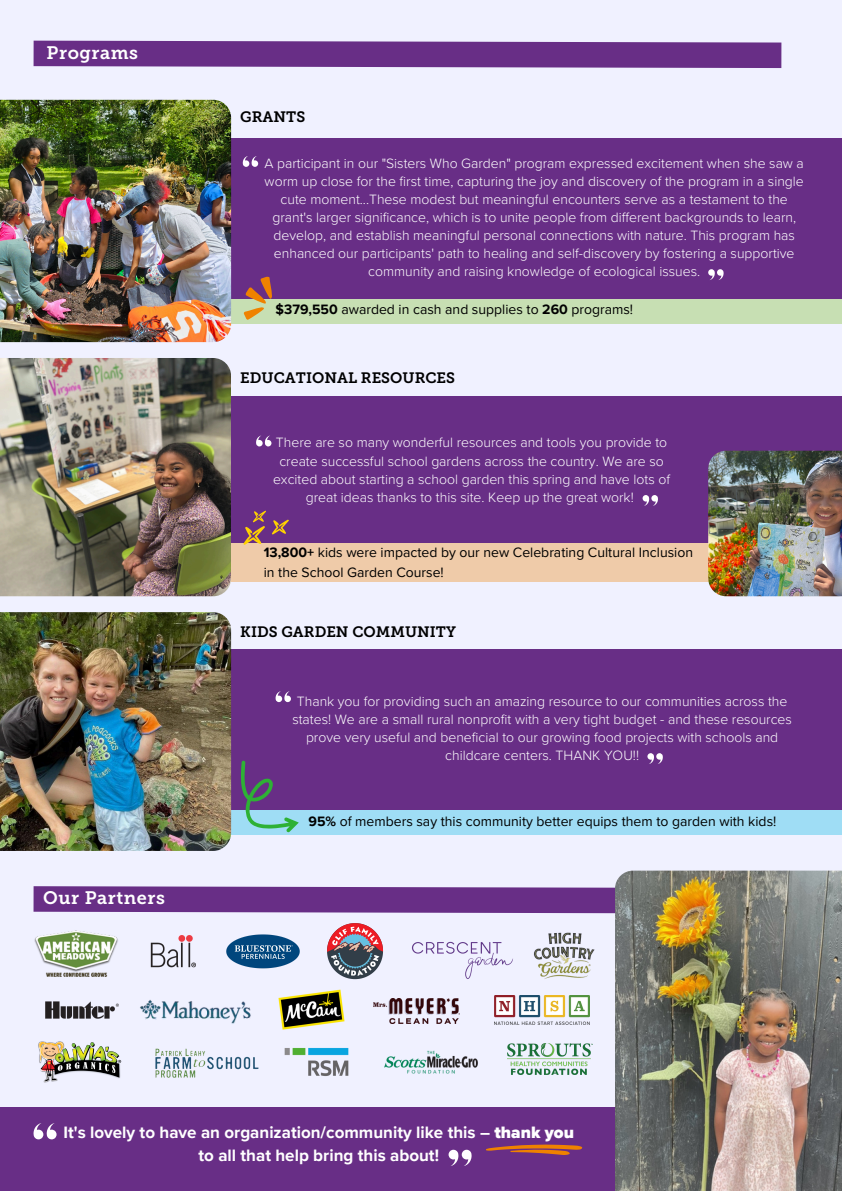
<style>
.page{position:relative;width:842px;height:1191px;background:#fff}
.page>*{position:absolute;margin:0;border:0;box-sizing:border-box;transform-origin:0 0}
.t1{font:18px "Museo Slab 700";letter-spacing:.03em;color:#fff}
.t2{font:700 17px/23.2px "Proxima Nova";color:#fff;text-align:center}
.t3{font:15px "Museo Slab 700";color:#000}
.t4{font:300 14px/18px "Proxima Nova";color:#fff;text-align:center}
.t5{font:14px/19.5px "Proxima Nova";color:#000}
.s1{font-weight:700}
.s2{font-weight:900}
</style>
<div class="page">
<div style="left:0;top:0;width:842px;height:1190px;background:#f0f1ff"></div>
<svg style="left:33px;top:886px;width:582px;height:28px;background:#743f90"></svg>
<div style="left:215px;top:289px;width:627px;height:34px;background:#c7dfb3"></div>
<div style="left:0;top:138px;width:842px;height:160px;background:#682e86"></div>
<img style="left:0;top:100px;width:231px;height:242px">
<div style="left:215px;top:527px;width:627px;height:54px;background:#efcba9"></div>
<div style="left:0;top:396px;width:842px;height:147px;background:#682e86"></div>
<img style="left:0;top:358px;width:231px;height:238px">
<div style="left:215px;top:800px;width:627px;height:34px;background:#9fddf5"></div>
<div style="left:1px;top:648px;width:841px;height:161px;background:#682e86"></div>
<svg style="left:33px;top:40px;width:749px;height:28px;background:#743f90"></svg>
<img style="left:0;top:612px;width:231px;height:238px">
<svg style="left:243px;top:276px;width:33px;height:44px"></svg>
<svg style="left:241px;top:760px;width:58px;height:72px"></svg>
<img style="left:708px;top:450px;width:134px;height:146px">
<svg style="left:243px;top:156px;width:15px;height:11px"></svg>
<svg style="left:708px;top:269px;width:16px;height:11px"></svg>
<svg style="left:256px;top:435px;width:15px;height:11px"></svg>
<svg style="left:643px;top:495px;width:15px;height:11px"></svg>
<svg style="left:276px;top:691px;width:15px;height:11px"></svg>
<svg style="left:647px;top:753px;width:16px;height:11px"></svg>
<div style="left:0;top:1106px;width:842px;height:84px;background:#682e86"></div>
<svg style="left:34px;top:1123px;width:23px;height:16px"></svg>
<svg style="left:449px;top:1149px;width:23px;height:16px"></svg>
<img style="left:615px;top:870px;width:227px;height:320px">
<svg style="left:486px;top:1144px;width:97px;height:10px"></svg>
<svg style="left:243px;top:510px;width:46px;height:35px"></svg>
<img style="left:45px;top:1001px;width:74px;height:18px">
<img style="left:150px;top:935px;width:46px;height:33px">
<img style="left:278px;top:989px;width:66px;height:40px">
<img style="left:226px;top:934px;width:74px;height:35px">
<img style="left:384px;top:1050px;width:94px;height:24px">
<img style="left:373px;top:998px;width:87px;height:25px">
<img style="left:34px;top:930px;width:84px;height:46px">
<img style="left:534px;top:932px;width:61px;height:47px">
<img style="left:507px;top:1043px;width:85px;height:31px">
<img style="left:412px;top:941px;width:101px;height:38px">
<img style="left:284px;top:1048px;width:65px;height:28px">
<img style="left:140px;top:1000px;width:111px;height:24px">
<img style="left:155px;top:1048px;width:104px;height:30px">
<img style="left:38px;top:1041px;width:84px;height:42px">
<img style="left:495px;top:995px;width:95px;height:29px">
<svg style="left:327px;top:923px;width:56px;height:56px"></svg>
<p class="t1" style="left:47px;top:42px;width:93px">Programs</p>
<p class="t1" style="left:43px;top:887px;width:123px">Our Partners</p>
<p class="t3" style="left:240px;top:108px;width:66px">GRANTS</p>
<p class="t4" style="left:265px;top:154px;width:541px">A participant in our "Sisters Who Garden" program expressed excitement when she saw a worm up close for the first time, capturing the joy and discovery of the program in a single cute moment...These modest but meaningful encounters serve as a testament to the grant's larger significance, which is to unite people from different backgrounds to learn, develop, and establish meaningful personal connections with nature. This program has enhanced our participants' path to healing and self-discovery by fostering a supportive community and raising knowledge of ecological issues.</p>
<p class="t5" style="left:276px;top:300px;width:359px"><span class="s1">$379,550</span> awarded in cash and supplies to <span class="s1">260</span> programs!</p>
<h2 class="t3" style="left:240px;top:368px;width:216px">EDUCATIONAL RESOURCES</h2>
<p class="t4" style="left:273px;top:434px;width:399px">There are so many wonderful resources and tools you provide to create successful school gardens across the country. We are so excited about starting a school garden this spring and have lots of great ideas thanks to this site. Keep up the great work!</p>
<p class="t5" style="left:264px;top:543px;width:431px"><span class="s1">13,800+</span> kids were impacted by our new Celebrating Cultural Inclusion in the School Garden Course!</p>
<p class="t3" style="left:240px;top:622px;width:217px">KIDS GARDEN COMMUNITY</p>
<p class="t4" style="left:292px;top:692px;width:501px">Thank you for providing such an amazing resource to our communities across the states! We are a small rural nonprofit with a very tight budget - and these resources prove very useful and beneficial to our growing food projects with schools and childcare centers. THANK YOU!!</p>
<p class="t5" style="left:308px;top:811px;width:469px"><span class="s1">95%</span> of members say this community better equips them to garden with kids!</p>
<p class="t2" style="left:63px;top:1120px;width:512px">It's lovely to have an organization/community like this – <span class="s2">thank you </span>to all that help bring this about!</p>
</div>
